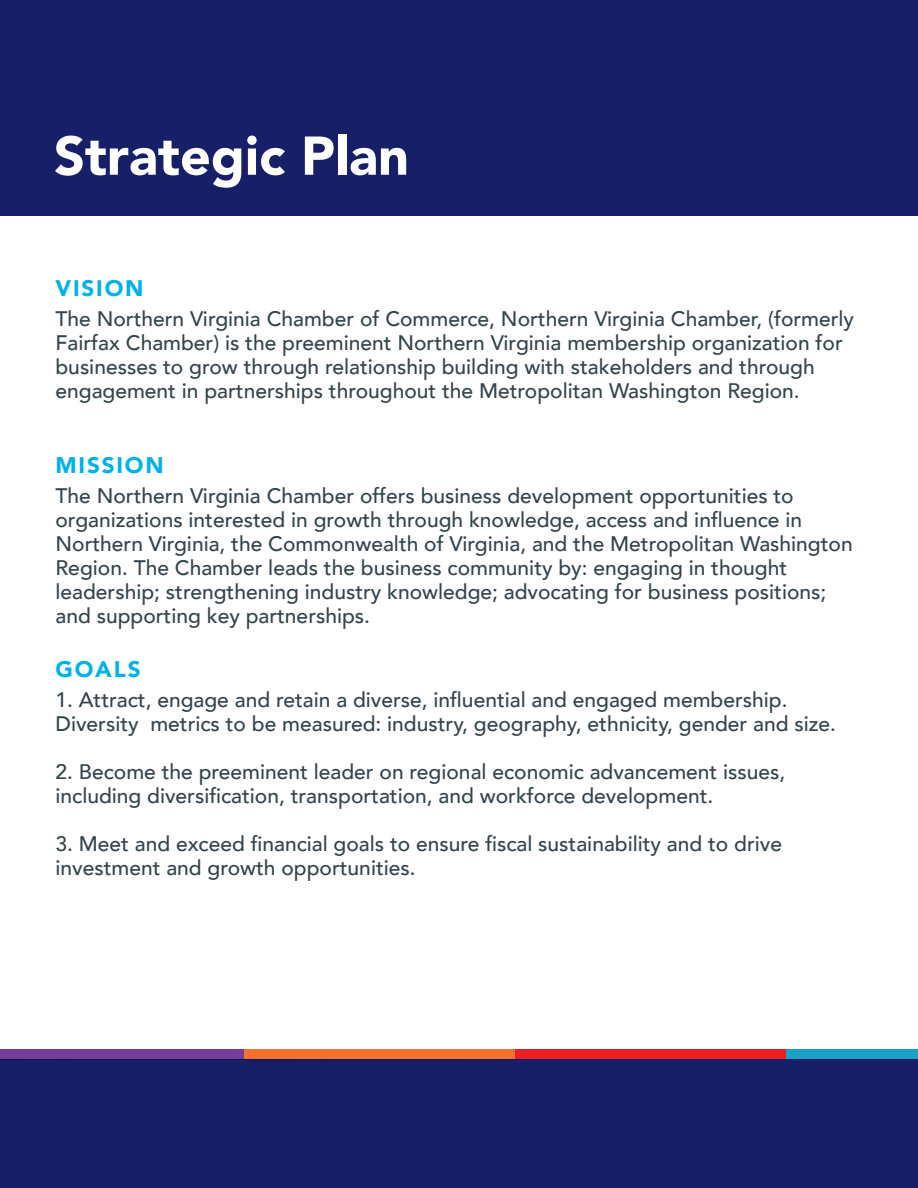
<style>
.page{position:relative;width:918px;height:1188px;background:#fff}
.page>*{position:absolute;margin:0;border:0;box-sizing:border-box;transform-origin:0 0}
.t1{font:900 54px "Avenir";color:#fff}
.t2{font:900 22.5px "Avenir";letter-spacing:.08em;color:#00b2eb}
.t3{font:500 21px/24px "Avenir";color:#33444d}
</style>
<div class="page">
<div style="left:0;top:1060px;width:918px;height:128px;background:#171f69"></div>
<div style="left:0;top:0;width:918px;height:216px;background:#171f69"></div>
<img style="left:0;top:1059px;width:918px;height:1px">
<div style="left:785px;top:1049px;width:133px;height:10px;background:#1ca0c5"></div>
<div style="left:0;top:1049px;width:245px;height:10px;background:#753f99"></div>
<div style="left:245px;top:1049px;width:270px;height:10px;background:#f3732e"></div>
<div style="left:515px;top:1049px;width:270px;height:10px;background:#ed1f26"></div>
<h1 class="t1" style="left:54px;top:110px;width:357px">Strategic Plan</h1>
<p class="t2" style="left:56px;top:269px;width:90px">VISION</p>
<p class="t3" style="left:56px;top:305px;width:800px">The Northern Virginia Chamber of Commerce, Northern Virginia Chamber, (formerly Fairfax Chamber) is the preeminent Northern Virginia membership organization for businesses to grow through relationship building with stakeholders and through engagement in partnerships throughout the Metropolitan Washington Region.</p>
<p class="t2" style="left:56px;top:446px;width:110px">MISSION</p>
<p class="t3" style="left:56px;top:483px;width:799px">The Northern Virginia Chamber offers business development opportunities to organizations interested in growth through knowledge, access and influence in Northern Virginia, the Commonwealth of Virginia, and the Metropolitan Washington Region. The Chamber leads the business community by: engaging in thought leadership; strengthening industry knowledge; advocating for business positions; and supporting key partnerships.</p>
<p class="t2" style="left:56px;top:650px;width:87px">GOALS</p>
<p class="t3" style="left:56px;top:687px;width:782px">1. Attract, engage and retain a diverse, influential and engaged membership.<br>Diversity metrics to be measured: industry, geography, ethnicity, gender and size.</p>
<p class="t3" style="left:56px;top:759px;width:731px">2. Become the preeminent leader on regional economic advancement issues, including diversification, transportation, and workforce development.</p>
<p class="t3" style="left:56px;top:831px;width:728px">3. Meet and exceed financial goals to ensure fiscal sustainability and to drive investment and growth opportunities.</p>
</div>
